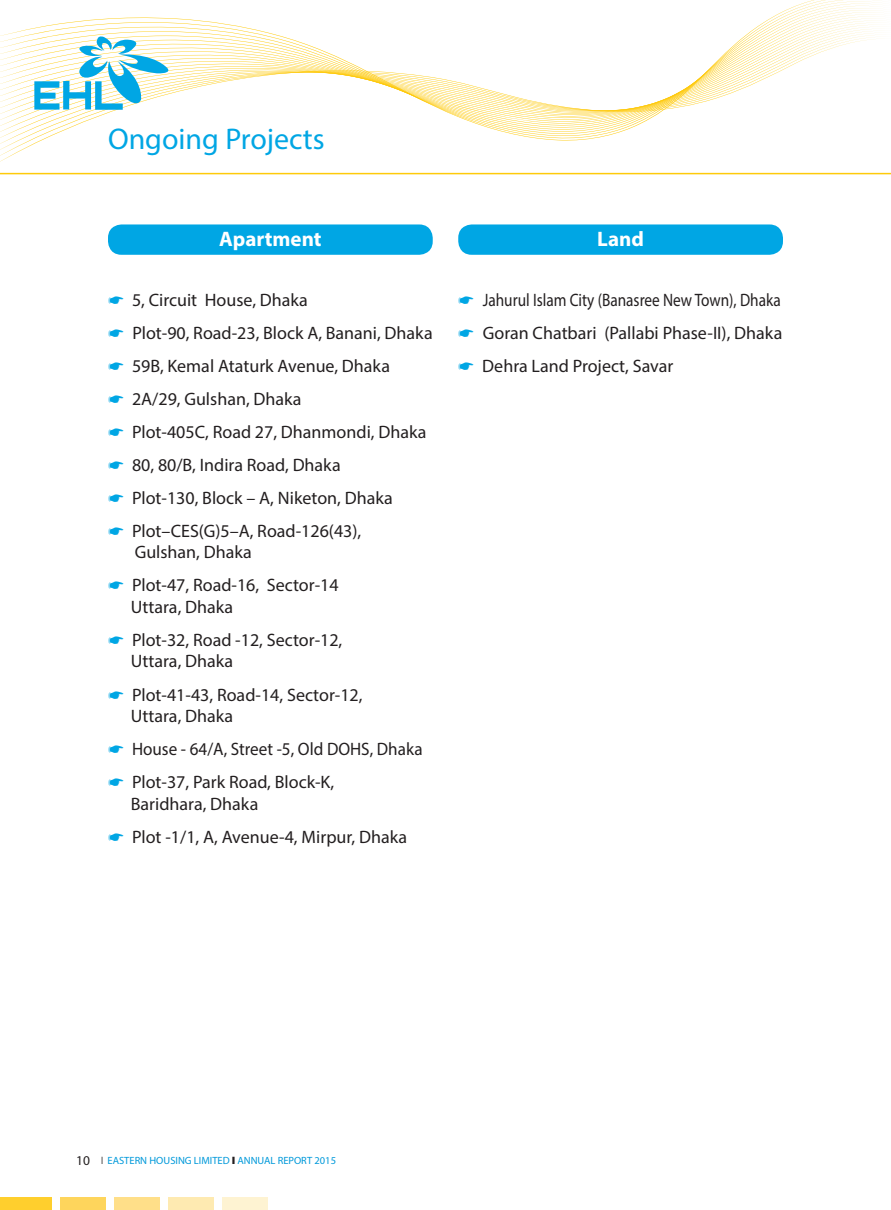
<style>
.page{position:relative;width:891px;height:1210px;background:#fff}
.page>*{position:absolute;margin:0;border:0;box-sizing:border-box;transform-origin:0 0}
.t1{font:30px "Myriad Pro";color:#00a6e4}
.t2{font:700 21px "Myriad Pro";color:#fff}
.t3{font:18px/33px "Myriad Pro";color:#231f20}
.t4{font:18px/33px "Myriad Pro";color:#231f20;text-align:justify;scale:.85 1}
.t5{font:10.5px "Myriad Pro";color:#0099da}
.s1{color:#00a6e4}
.s2{font-size:13.5px;color:#231f20}
.s3{color:#231f20}
</style>
<div class="page">
<svg style="left:0;top:38px;width:873px;height:124px"></svg>
<svg style="left:34px;top:34px;width:142px;height:76px"></svg>
<hr style="left:0;top:173px;width:891px;height:1px;background:#feca0a">
<div style="left:108px;top:224px;width:325px;height:31px;background:#00a6e4;border-radius:14px"></div>
<div style="left:458px;top:224px;width:325px;height:31px;background:#00a6e4;border-radius:14px"></div>
<div style="left:0;top:1197px;width:52px;height:13px;background:#ffcf2d"></div>
<div style="left:61px;top:1197px;width:45px;height:13px;background:#fed55c"></div>
<div style="left:115px;top:1197px;width:45px;height:13px;background:#ffdf89"></div>
<div style="left:169px;top:1197px;width:45px;height:13px;background:#feeab1"></div>
<div style="left:223px;top:1197px;width:45px;height:13px;background:#fef3d2"></div>
<h1 class="t1" style="left:108px;top:120px;width:218px">Ongoing Projects</h1>
<p class="t2" style="left:219px;top:225px;width:104px">Apartment</p>
<p class="t3" style="left:108px;top:283px;width:326px"><span class="s1">☛</span> 5, Circuit House, Dhaka<br><span class="s1">☛</span> Plot-90, Road-23, Block A, Banani, Dhaka <span class="s1">☛</span> 59B, Kemal Ataturk Avenue, Dhaka<br><span class="s1">☛</span> 2A/29, Gulshan, Dhaka<br><span class="s1">☛</span> Plot-405C, Road 27, Dhanmondi, Dhaka <span class="s1">☛</span> 80, 80/B, Indira Road, Dhaka<br><span class="s1">☛</span> Plot-130, Block – A, Niketon, Dhaka<br><span class="s1">☛</span> Plot–CES(G)5–A, Road-126(43),</p>
<p class="t3" style="left:108px;top:535px;width:232px;text-indent:27px">Gulshan, Dhaka<br><span class="s1">☛</span> Plot-47, Road-16, Sector-14</p>
<p class="t3" style="left:108px;top:590px;width:236px;text-indent:23px">Uttara, Dhaka<br><span class="s1">☛</span> Plot-32, Road -12, Sector-12,</p>
<p class="t3" style="left:108px;top:644px;width:256px;text-indent:23px">Uttara, Dhaka<br><span class="s1">☛</span> Plot-41-43, Road-14, Sector-12,</p>
<p class="t3" style="left:108px;top:699px;width:316px;text-indent:23px">Uttara, Dhaka<br><span class="s1">☛</span> House - 64/A, Street -5, Old DOHS, Dhaka <span class="s1">☛</span> Plot-37, Park Road, Block-K,</p>
<p class="t3" style="left:108px;top:787px;width:301px;text-indent:23px">Baridhara, Dhaka<br><span class="s1">☛</span> Plot -1/1, A, Avenue-4, Mirpur, Dhaka</p>
<p class="t2" style="left:597px;top:225px;width:48px">Land</p>
<p class="t4" style="left:458px;top:283px;width:383px"><span class="s1">☛</span> Jahurul Islam City (Banasree New Town), Dhaka <span class="s1">☛</span> Goran Chatbari (Pallabi Phase-II), Dhaka <span class="s1">☛</span> Dehra Land Project, Savar</p>
<p class="t5" style="left:76px;top:1154px;width:261px"><span class="s2">10</span> <span class="s3">❘</span> EASTERN HOUSING LIMITED <span class="s3">❙</span> ANNUAL REPORT 2015</p>
</div>
